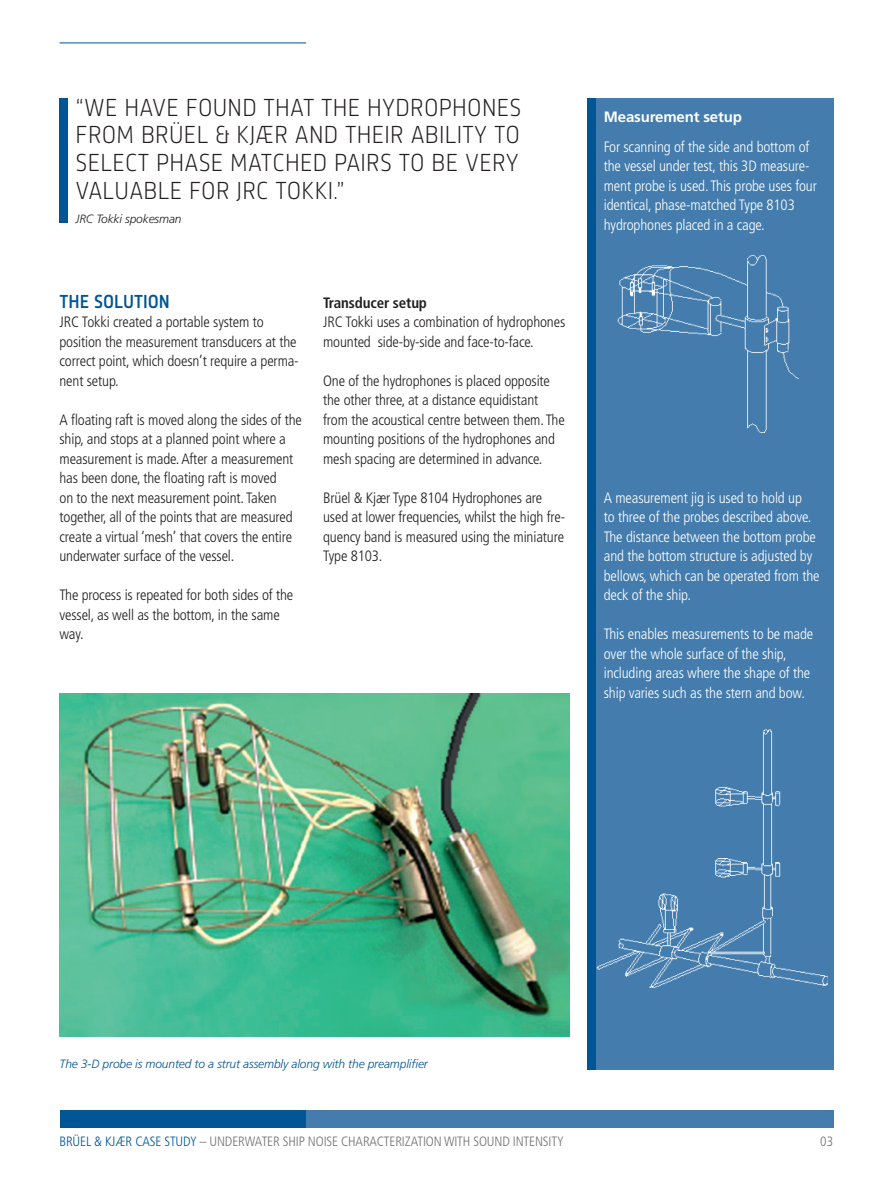
<style>
.page{position:relative;width:893px;height:1191px;background:#fff}
.page>*{position:absolute;margin:0;border:0;box-sizing:border-box;transform-origin:0 0}
.quote{font:300 25.5px/27.8px "Sinews Sans Pro";letter-spacing:.01em;color:#231f20;text-align:justify}
.subheading{font:500 19.5px "Sinews Sans Pro";color:#005594}
.copy{font:300 condensed 15px/19.5px "Frutiger LT Std";letter-spacing:-.01em;color:#231f20}
.white_copy{font:300 condensed 15px/19.5px "Frutiger LT Std";letter-spacing:-.01em;color:#fff}
.white_subheading{font:700 15px "Frutiger LT Std";letter-spacing:-.01em;color:#fff}
.subsubheading_-_copy{font:700 condensed 15px "Frutiger LT Std";letter-spacing:-.01em;color:#231f20}
.t1{font:300 condensed 13.5px "Frutiger LT Std";letter-spacing:-.01em;color:#717074}
.t2{font:italic 300 12px "Frutiger LT Std";letter-spacing:-.01em;color:#005594}
.quote_who{font:italic 300 12px "Frutiger LT Std";letter-spacing:-.01em;color:#231f20}
.s1{color:#005594}
</style>
<div class="page">
<hr style="left:60px;top:43px;width:246px;height:1px;background:#005594">
<div style="left:60px;top:1110px;width:386px;height:17px;background:#005594"></div>
<div style="left:306px;top:1110px;width:527px;height:17px;background:#437cad"></div>
<img style="left:60px;top:693px;width:510px;height:343px">
<div style="left:591px;top:98px;width:242px;height:971px;background:#437cad"></div>
<div style="left:587px;top:98px;width:8px;height:971px;background:#005594"></div>
<img style="left:617px;top:255px;width:182px;height:178px">
<img style="left:597px;top:729px;width:231px;height:259px">
<div style="left:60px;top:98px;width:8px;height:125px;background:#005594"></div>
<p class="quote" style="left:75px;top:93px;width:448px">“WE HAVE FOUND THAT THE HYDROPHONES FROM BRÜEL &amp; KJÆR AND THEIR ABILITY TO SELECT PHASE MATCHED PAIRS TO BE VERY VALUABLE FOR JRC TOKKI.”</p>
<p class="quote_who" style="left:75px;top:212px;width:108px">JRC Tokki spokesman</p>
<p class="subheading" style="left:60px;top:290px;width:112px">THE SOLUTION</p>
<p class="copy" style="left:60px;top:312px;width:241px">JRC Tokki created a portable system to position the measurement transducers at the correct point, which doesn’t require a perma&shy;nent setup.</p>
<p class="copy" style="left:60px;top:410px;width:244px">A floating raft is moved along the sides of the ship, and stops at a planned point where a measurement is made. After a measurement has been done, the floating raft is moved<br>on to the next measurement point. Taken together, all of the points that are measured create a virtual ‘mesh’ that covers the entire underwater surface of the vessel.</p>
<p class="copy" style="left:60px;top:585px;width:235px">The process is repeated for both sides of the vessel, as well as the bottom, in the same way.</p>
<p class="subsubheading_-_copy" style="left:323px;top:293px;width:105px">Transducer setup</p>
<p class="copy" style="left:323px;top:312px;width:244px">JRC Tokki uses a combination of hydrophones mounted side-by-side and face-to-face.</p>
<p class="copy" style="left:323px;top:371px;width:243px">One of the hydrophones is placed opposite the other three, at a distance equidistant from the acoustical centre between them. The mounting positions of the hydrophones and mesh spacing are determined in advance.</p>
<p class="copy" style="left:323px;top:488px;width:243px">Brüel &amp; Kjær Type 8104 Hydrophones are used at lower frequencies, whilst the high fre&shy;quency band is measured using the miniature Type 8103.</p>
<p class="white_subheading" style="left:604px;top:108px;width:140px">Measurement setup</p>
<p class="white_copy" style="left:604px;top:137px;width:215px">For scanning of the side and bottom of the vessel under test, this 3D measure&shy;ment probe is used. This probe uses four identical, phase-matched Type 8103 hydrophones placed in a cage.</p>
<p class="white_copy" style="left:604px;top:488px;width:217px">A measurement jig is used to hold up<br>to three of the probes described above.<br>The distance between the bottom probe and the bottom structure is adjusted by bellows, which can be operated from the deck of the ship.</p>
<p class="white_copy" style="left:604px;top:624px;width:211px">This enables measurements to be made over the whole surface of the ship, including areas where the shape of the ship varies such as the stern and bow.</p>
<p class="t2" style="left:60px;top:1057px;width:370px">The 3-D probe is mounted to a strut assembly along with the preamplifier</p>
<p class="t1" style="left:60px;top:1133px;width:506px"><span class="s1">BRÜEL &amp; KJÆR CASE STUDY</span> – UNDERWATER SHIP NOISE CHARACTERIZATION WITH SOUND INTENSITY</p>
<p class="t1" style="left:820px;top:1133px;width:15px">03</p>
</div>
